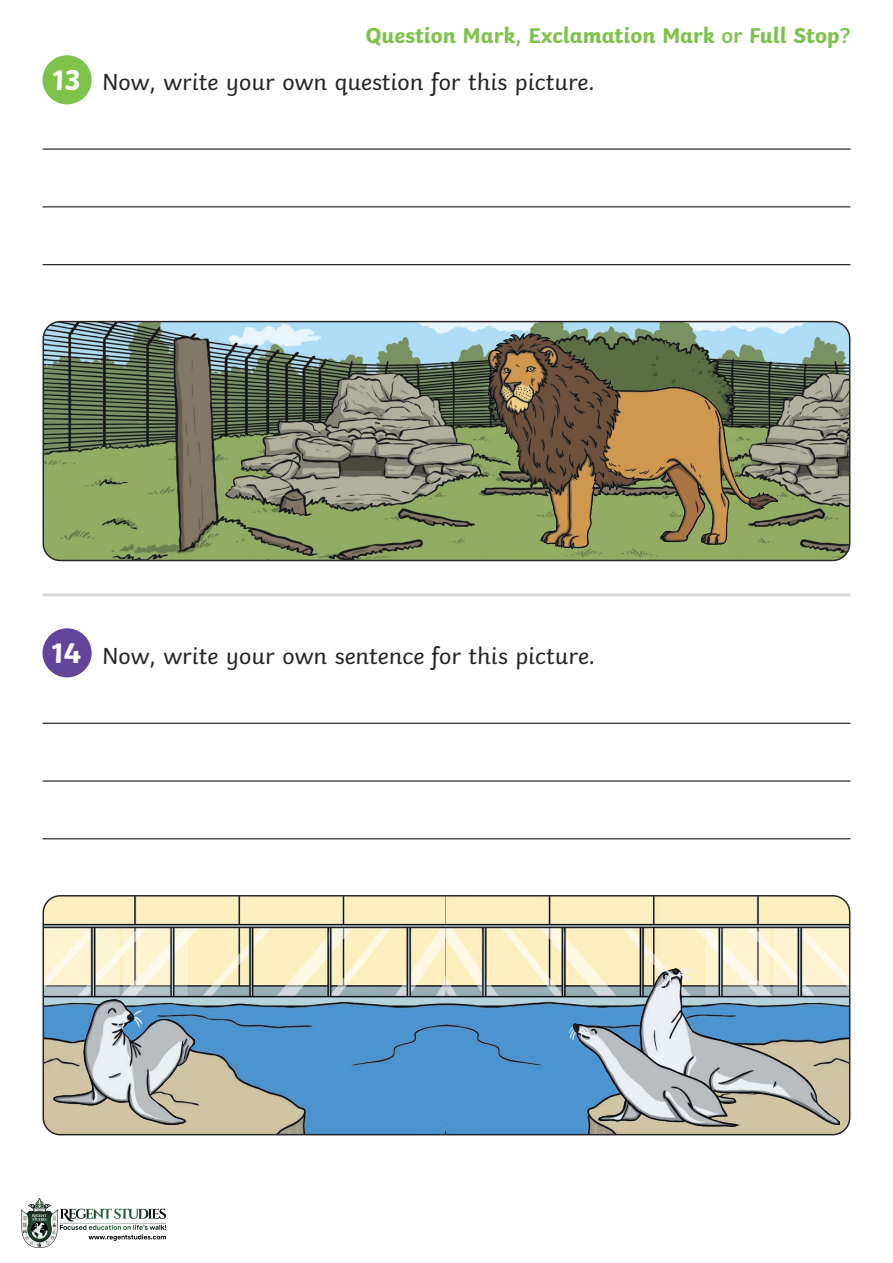
<style>
.page{position:relative;width:893px;height:1263px;background:#fff}
.page>*{position:absolute;margin:0;border:0;box-sizing:border-box;transform-origin:0 0}
.Heading_2{font:700 30px "Twinkl";color:#fff}
.KS1_Body_Copy{font:24px "Twinkl";color:#282526}
.Heading_2-2{font:700 22.5px "Twinkl";color:#7dc34a}
.s1{font-weight:600}
</style>
<div class="page">
<hr style="left:43px;top:148px;width:807px;height:2px;background:#282526">
<hr style="left:43px;top:206px;width:807px;height:1px;background:#282526">
<hr style="left:43px;top:264px;width:807px;height:1px;background:#282526">
<img style="left:43px;top:322px;width:567px;height:238px">
<img style="left:610px;top:322px;width:240px;height:238px">
<div style="left:43px;top:321px;width:807px;height:240px;border:2px solid #282526;border-radius:17px"></div>
<hr style="left:43px;top:723px;width:807px;height:1px;background:#282526">
<hr style="left:43px;top:780px;width:807px;height:2px;background:#282526">
<hr style="left:43px;top:838px;width:807px;height:1px;background:#282526">
<img style="left:43px;top:896px;width:402px;height:239px">
<img style="left:445px;top:896px;width:405px;height:239px">
<div style="left:43px;top:895px;width:807px;height:240px;border:2px solid #282526;border-radius:17px"></div>
<hr style="left:43px;top:593px;width:807px;height:3px;background:#d5d6d8">
<div style="left:43px;top:55px;width:49px;height:49px;background:#7dc34a;border-radius:50%"></div>
<div style="left:43px;top:628px;width:49px;height:49px;background:#62469c;border-radius:50%"></div>
<img style="left:489px;top:334px;width:289px;height:214px">
<img style="left:624px;top:968px;width:216px;height:157px">
<img style="left:53px;top:999px;width:141px;height:126px">
<img style="left:570px;top:1023px;width:169px;height:103px">
<img style="left:22px;top:1199px;width:143px;height:49px">
<p class="Heading_2" style="left:53px;top:55px;width:30px">13</p>
<p class="Heading_2-2" style="left:365px;top:16px;width:487px">Question Mark<span class="s1">,</span> Exclamation Mark <span class="s1">or</span> Full Stop<span class="s1">?</span></p>
<p class="KS1_Body_Copy" style="left:102px;top:63px;width:494px">Now, write your own question for this picture.</p>
<p class="Heading_2" style="left:52px;top:628px;width:31px">14</p>
<p class="KS1_Body_Copy" style="left:102px;top:637px;width:494px">Now, write your own sentence for this picture.</p>
</div>
